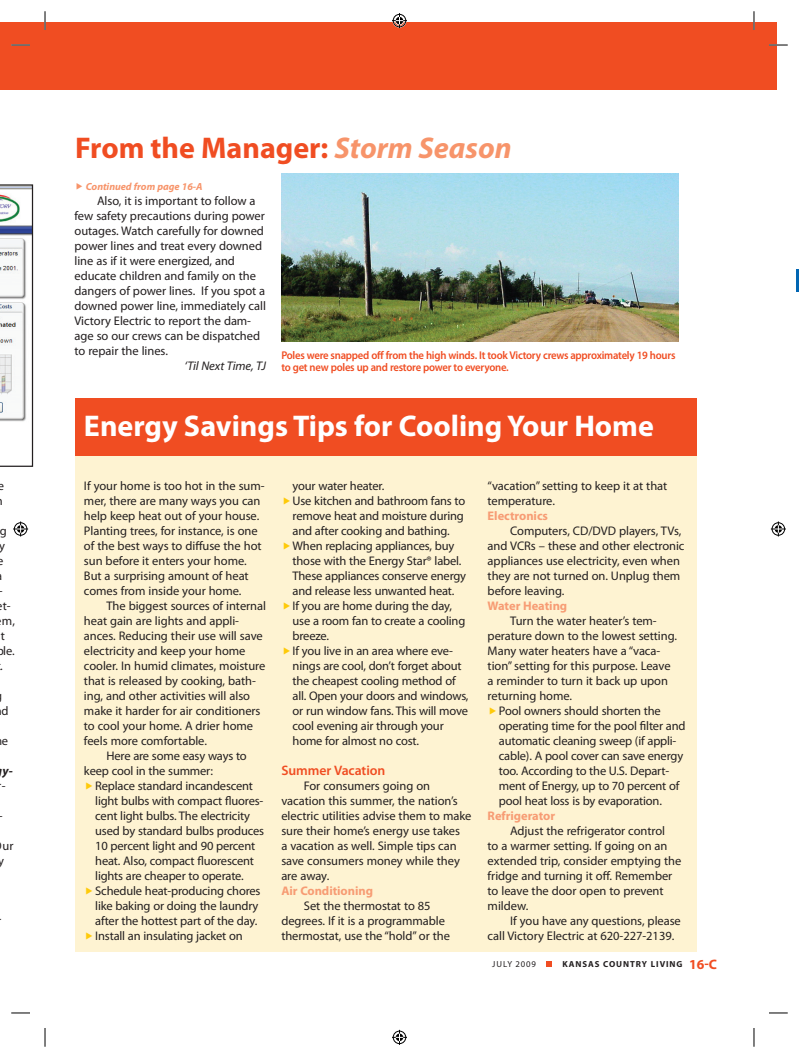
<style>
.page{position:relative;width:799px;height:1058px;background:#fff}
.page>*{position:absolute;margin:0;border:0;box-sizing:border-box;transform-origin:0 0}
.t1{font:700 30px "Myriad Pro";color:#fff}
.t2{font:700 30px "Myriad Pro";color:#f04d22}
.t3{font:600 13.75px "Myriad Pro";letter-spacing:-.005em;color:#f04d22}
.t4{font:12.5px/15px "Myriad Pro";letter-spacing:-.005em;color:#231f20}
.t5{font:700 12.5px "Myriad Pro";letter-spacing:-.005em;color:#f79c74}
.t6{font:italic 12.5px "Myriad Pro";letter-spacing:-.005em;color:#231f20}
.t7{font:italic 700 12.5px "Myriad Pro";color:#231f20}
.t8{font:600 11.25px/12.5px "Myriad Pro";letter-spacing:-.02em;color:#f04d22;scale:.95 1}
.t9{font:italic 700 10.25px "Myriad Pro";letter-spacing:-.005em;color:#f7946a}
.t10{font:700 8.75px "Myriad Pro";letter-spacing:.11em;color:#231f20}
.t11{font:8.75px "Myriad Pro";letter-spacing:.1em;color:#231f20}
.s1{font-style:italic;color:#f7946a}
.s2{font-size:13.75px;color:#f04d22}
</style>
<div class="page">
<div style="left:75px;top:436px;width:621px;height:515px;background:#fef3d2"></div>
<div style="left:0;top:22px;width:776px;height:68px;background:#f04d22"></div>
<div style="left:75px;top:398px;width:621px;height:57px;background:#f04d22"></div>
<hr style="left:796px;top:269px;width:3px;height:22px;background:#0166b3">
<img style="left:281px;top:174px;width:398px;height:167px">
<svg style="left:0;top:184px;width:33px;height:283px"></svg>
<svg style="left:546px;top:961px;width:6px;height:6px"></svg>
<svg style="left:11px;top:44px;width:19px;height:2px"></svg>
<svg style="left:769px;top:44px;width:19px;height:2px"></svg>
<svg style="left:11px;top:1012px;width:19px;height:1px"></svg>
<svg style="left:769px;top:1012px;width:19px;height:1px"></svg>
<svg style="left:44px;top:11px;width:2px;height:19px"></svg>
<svg style="left:44px;top:1028px;width:2px;height:18px"></svg>
<svg style="left:753px;top:11px;width:2px;height:19px"></svg>
<svg style="left:753px;top:1028px;width:2px;height:18px"></svg>
<svg style="left:392px;top:13px;width:15px;height:15px"></svg>
<svg style="left:392px;top:1029px;width:15px;height:15px"></svg>
<svg style="left:13px;top:521px;width:15px;height:15px"></svg>
<svg style="left:771px;top:521px;width:15px;height:15px"></svg>
<p class="t4" style="left:-2px;top:478px;width:8px">e</p>
<p class="t4" style="left:-2px;top:523px;width:10px;text-align:justify">g y e</p>
<p class="t4" style="left:-2px;top:583px;width:5px">-</p>
<p class="t4" style="left:0;top:598px;width:16px">t&shy;m, t le. .</p>
<p class="t4" style="left:1px;top:703px;width:9px">d</p>
<p class="t4" style="left:2px;top:733px;width:8px">e</p>
<p class="t7" style="left:3px;top:763px;width:12px">y-</p>
<p class="t4" style="left:-2px;top:778px;width:9px">r-</p>
<p class="t4" style="left:-1px;top:808px;width:5px">-</p>
<p class="t4" style="left:-1px;top:838px;width:16px">ur y</p>
<p class="t4" style="left:-2px;top:913px;width:6px">r</p>
<h1 class="t2" style="left:75px;top:128px;width:438px">From the Manager: <span class="s1">Storm Season</span></h1>
<p class="t9" style="left:86px;top:180px;width:118px">Continued from page 16-A</p>
<p class="t4" style="left:75px;top:193px;width:193px;text-indent:22px">Also, it is important to follow a few safety precautions during power outages. Watch carefully for downed power lines and treat every downed line as if it were energized, and educate children and family on the dangers of power lines. If you spot a downed power line, immediately call Victory Electric to report the dam&shy;age so our crews can be dispatched to repair the lines.</p>
<p class="t6" style="left:185px;top:358px;width:83px">‘Til Next Time, TJ</p>
<p class="t8" style="left:281px;top:348px;width:416px">Poles were snapped off from the high winds. It took Victory crews approximately 19 hours to get new poles up and restore power to everyone.</p>
<h1 class="t1" style="left:84px;top:406px;width:571px">Energy Savings Tips for Cooling Your Home</h1>
<p class="t4" style="left:84px;top:478px;width:182px">If your home is too hot in the sum&shy;mer, there are many ways you can help keep heat out of your house.<br>Planting trees, for instance, is one of the best ways to diffuse the hot sun before it enters your home.<br>But a surprising amount of heat comes from inside your home.</p>
<p class="t4" style="left:106px;top:598px;width:161px">The biggest sources of internal</p>
<p class="t4" style="left:84px;top:613px;width:157px">heat gain are lights and appli-</p>
<p class="t4" style="left:84px;top:628px;width:180px">ances. Reducing their use will save</p>
<p class="t4" style="left:84px;top:643px;width:163px">electricity and keep your home</p>
<p class="t4" style="left:84px;top:658px;width:183px">cooler. In humid climates, moisture</p>
<p class="t4" style="left:84px;top:673px;width:173px">that is released by cooking, bath-</p>
<p class="t4" style="left:84px;top:688px;width:168px">ing, and other activities will also</p>
<p class="t4" style="left:84px;top:703px;width:178px">make it harder for air conditioners</p>
<p class="t4" style="left:84px;top:718px;width:171px">to cool your home. A drier home</p>
<p class="t4" style="left:84px;top:733px;width:124px">feels more comfortable.</p>
<p class="t4" style="left:106px;top:748px;width:142px">Here are some easy ways to</p>
<p class="t4" style="left:84px;top:763px;width:130px">keep cool in the summer:</p>
<p class="t4" style="left:95px;top:778px;width:159px">Replace standard incandescent</p>
<p class="t4" style="left:95px;top:793px;width:170px">light bulbs with compact fluores-</p>
<p class="t4" style="left:95px;top:808px;width:156px">cent light bulbs. The electricity</p>
<p class="t4" style="left:95px;top:823px;width:170px">used by standard bulbs produces</p>
<p class="t4" style="left:95px;top:838px;width:161px">10 percent light and 90 percent</p>
<p class="t4" style="left:95px;top:853px;width:160px">heat. Also, compact fluorescent</p>
<p class="t4" style="left:95px;top:868px;width:150px">lights are cheaper to operate.</p>
<p class="t4" style="left:95px;top:883px;width:167px">Schedule heat-producing chores</p>
<p class="t4" style="left:95px;top:898px;width:165px">like baking or doing the laundry</p>
<p class="t4" style="left:95px;top:913px;width:164px">after the hottest part of the day.</p>
<p class="t4" style="left:95px;top:928px;width:149px">Install an insulating jacket on</p>
<p class="t4" style="left:292px;top:478px;width:177px">your water heater.<br>Use kitchen and bathroom fans to remove heat and moisture during and after cooking and bathing.<br>When replacing appliances, buy those with the Energy Star® label.<br>These appliances conserve energy and release less unwanted heat.<br>If you are home during the day, use a room fan to create a cooling breeze.<br>If you live in an area where eve&shy;nings are cool, don’t forget about the cheapest cooling method of all. Open your doors and windows, or run window fans. This will move cool evening air through your home for almost no cost.</p>
<p class="t3" style="left:281px;top:762px;width:106px">Summer Vacation</p>
<p class="t4" style="left:281px;top:778px;width:192px;text-indent:22px">For consumers going on vacation this summer, the nation’s electric utilities advise them to make sure their home’s energy use takes<br>a vacation as well. Simple tips can save consumers money while they are away.</p>
<p class="t5" style="left:281px;top:883px;width:93px">Air Conditioning</p>
<p class="t4" style="left:281px;top:898px;width:170px;text-align:center">Set the thermostat to 85 degrees. If it is a programmable thermostat, use the “hold” or the</p>
<p class="t4" style="left:487px;top:478px;width:181px">“vacation” setting to keep it at that temperature.</p>
<p class="t5" style="left:487px;top:508px;width:62px">Electronics</p>
<p class="t4" style="left:487px;top:523px;width:198px;text-indent:22px">Computers, CD/DVD players, TVs, and VCRs – these and other electronic appliances use electricity, even when they are not turned on. Unplug them before leaving.</p>
<p class="t5" style="left:488px;top:598px;width:81px">Water Heating</p>
<p class="t4" style="left:488px;top:613px;width:191px;text-indent:22px">Turn the water heater’s tem&shy;perature down to the lowest setting.<br>Many water heaters have a “vaca&shy;tion” setting for this purpose. Leave a reminder to turn it back up upon returning home.</p>
<p class="t4" style="left:499px;top:703px;width:188px">Pool owners should shorten the operating time for the pool filter and automatic cleaning sweep (if appli&shy;cable). A pool cover can save energy too. According to the U.S. Depart&shy;ment of Energy, up to 70 percent of pool heat loss is by evaporation.</p>
<p class="t5" style="left:488px;top:808px;width:69px">Refrigerator</p>
<p class="t4" style="left:488px;top:823px;width:195px;text-indent:22px">Adjust the refrigerator control<br>to a warmer setting. If going on an extended trip, consider emptying the fridge and turning it off. Remember to leave the door open to prevent mildew.</p>
<p class="t4" style="left:488px;top:913px;width:195px;text-indent:22px">If you have any questions, please call Victory Electric at 620-227-2139.</p>
<p class="t11" style="left:492px;top:958px;width:45px">July 2009</p>
<p class="t10" style="left:562px;top:958px;width:155px">Kansas Country LivinG <span class="s2">16-C</span></p>
</div>
